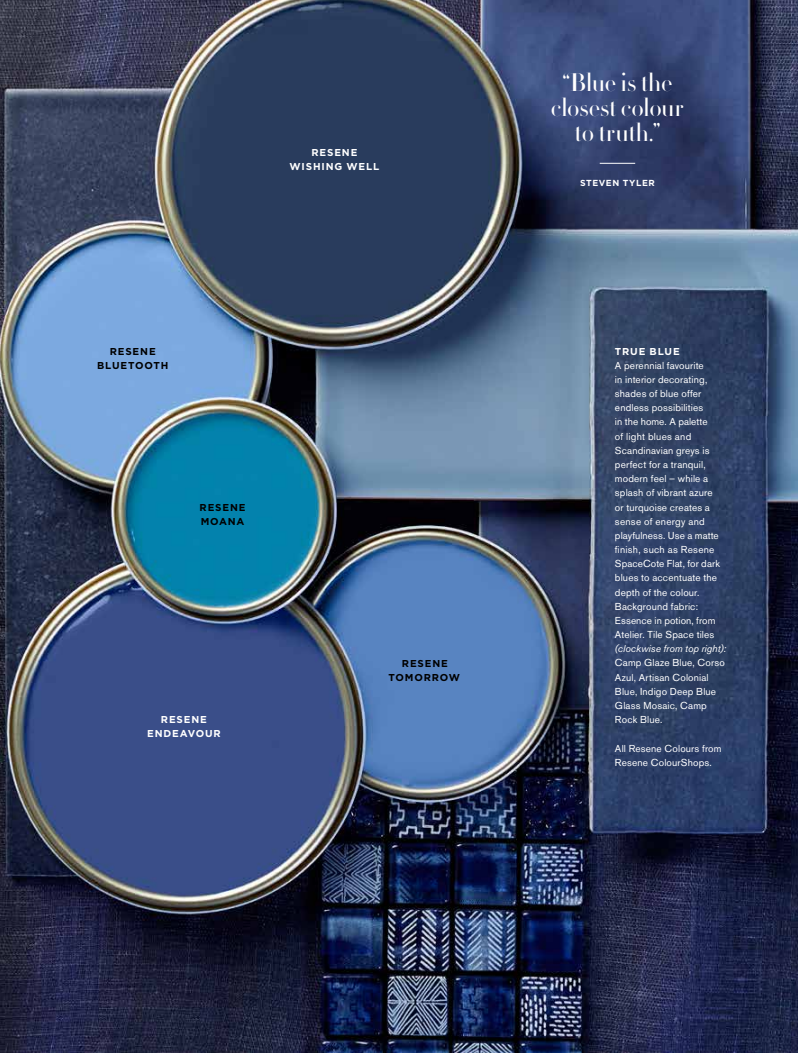
<style>
.page{position:relative;width:798px;height:1053px;background:#fff}
.page>*{position:absolute;margin:0;border:0;box-sizing:border-box;transform-origin:0 0}
.t1{font:500 25px/25px "HTF Didot M96";letter-spacing:-.005em;color:#fff;text-align:center}
.t2{font:10px/14.1px "Akzidenz Grotesk Pro";letter-spacing:.015em;color:#fff}
.t3{font:700 10px/14.1px "Gotham";letter-spacing:.085em;color:#fff;text-align:center}
.t4{font:700 10px/14.1px "Gotham";letter-spacing:.085em;color:#000;text-align:center}
.t5{font:italic 10px "Akzidenz Grotesk Pro";letter-spacing:.005em;color:#fff}
.t6{font:700 8.75px "Gotham";letter-spacing:.06em;color:#fff}
</style>
<div class="page">
<img style="left:0;top:0;width:797px;height:1052px">
<hr style="left:599px;top:163px;width:36px;height:1px;background:#fff">
<p class="t3" style="left:289px;top:145px;width:91px">RESENE<br>WISHING WELL</p>
<p class="t4" style="left:97px;top:344px;width:73px">RESENE<br>BLUETOOTH</p>
<p class="t4" style="left:199px;top:500px;width:48px;text-align:left">RESENE<br>MOANA</p>
<p class="t3" style="left:147px;top:712px;width:75px">RESENE<br>ENDEAVOUR</p>
<p class="t4" style="left:388px;top:655px;width:72px">RESENE<br>TOMORROW</p>
<h1 class="t1" style="left:550px;top:69px;width:135px">“Blue is the closest colour to truth.”</h1>
<p class="t6" style="left:579px;top:177px;width:76px">STEVEN TYLER</p>
<p class="t3" style="left:614px;top:344px;width:43px">TRUE BLU</p>
<p class="t3" style="left:673px;top:344px;width:8px">E</p>
<p class="t2" style="left:614px;top:358px;width:106px">A perennial favourite<br>in interior decorating, shades of blue offer endless possibilities<br>in the home. A palette<br>of light blues and<br>Scandinavian greys is perfect for a tranquil, modern feel – while a splash of vibrant azure or turquoise creates a sense of energy and playfulness. Use a matte finish, such as Resene<br>SpaceCote Flat, for dark blues to accentuate the depth of the colour.<br>Background fabric:<br>Essence in potion, from<br>Atelier. Tile Space tiles</p>
<p class="t5" style="left:614px;top:642px;width:113px">(clockwise from top right):</p>
<p class="t2" style="left:614px;top:655px;width:111px">Camp Glaze Blue, Corso<br>Azul, Artisan Colonial<br>Blue, Indigo Deep Blue<br>Glass Mosaic, Camp<br>Rock Blue.</p>
<p class="t2" style="left:614px;top:741px;width:108px">All Resene Colours from<br>Resene ColourShops.</p>
</div>
